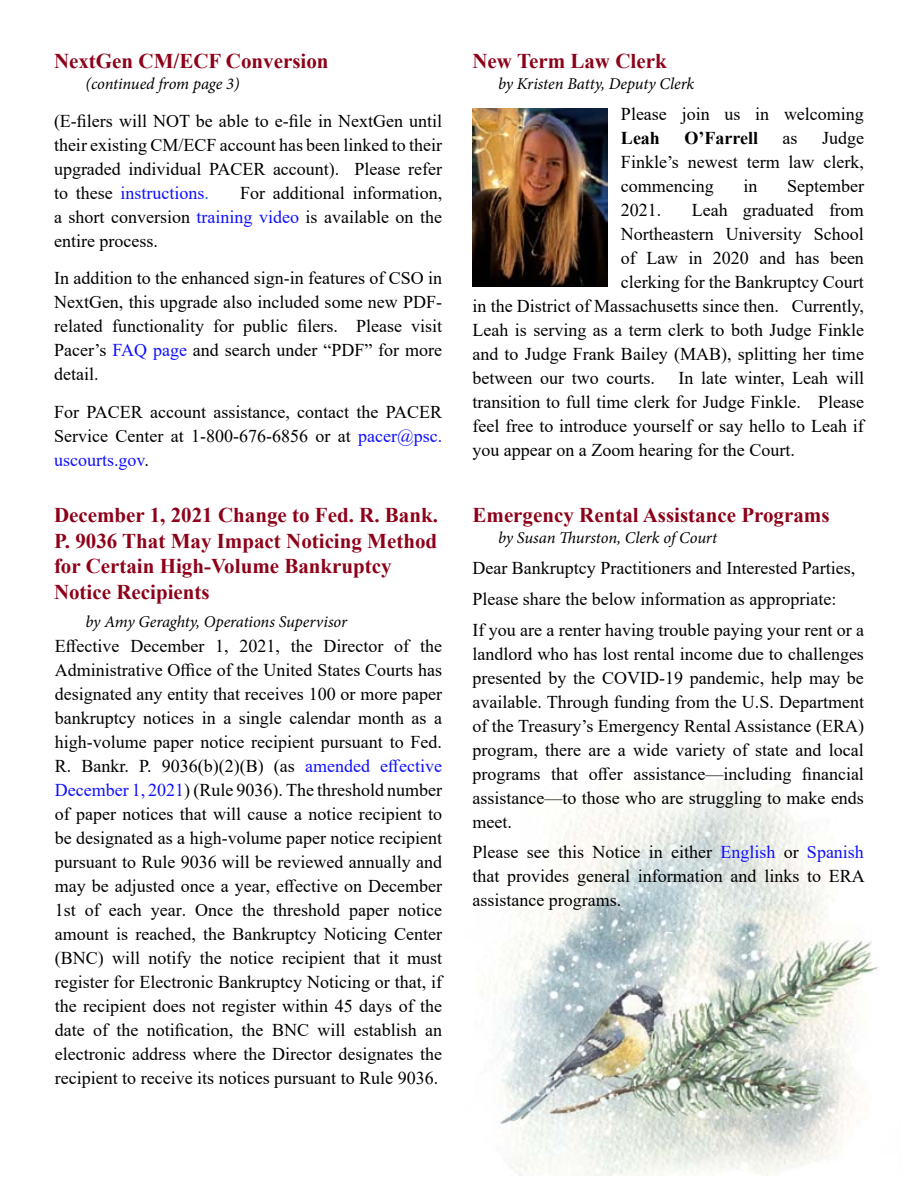
<style>
.page{position:relative;width:918px;height:1188px;background:#fff}
.page>*{position:absolute;margin:0;border:0;box-sizing:border-box;transform-origin:0 0}
.t1{font:700 21px/25.5px "Times New Roman";color:#8d0119}
.t2{font:18px/24px "Times New Roman";color:#000;text-align:justify}
.t3{font:700 18px "Times New Roman";color:#000}
.t4{font:italic 16.5px "Minion Pro";letter-spacing:-.005em;color:#000}
.s1{color:#100fff}
.s2{color:#0063c2}
</style>
<div class="page">
<img style="left:473px;top:108px;width:134px;height:179px">
<img style="left:480px;top:780px;width:399px;height:396px">
<p class="t1" style="left:54px;top:48px;width:276px">NextGen CM/ECF Conversion</p>
<p class="t4" style="left:86px;top:73px;width:155px">(continued from page 3)</p>
<p class="t2" style="left:54px;top:108px;width:390px">(E-filers will NOT be able to e-file in NextGen until their existing CM/ECF account has been linked to their upgraded individual PACER account). Please refer to these <span class="s1">instructions</span><span class="s2">.</span></p>
<p class="t2" style="left:54px;top:180px;width:390px;text-indent:186px">For additional information, a short conversion <span class="s1">training video</span> is available on the entire process.</p>
<p class="t2" style="left:54px;top:266px;width:390px">In addition to the enhanced sign-in features of CSO in NextGen, this upgrade also included some new PDF&shy;related functionality for public filers. Please visit Pacer’s <span class="s1">FAQ page</span> and search under “PDF” for more detail.</p>
<p class="t2" style="left:54px;top:399px;width:390px">For PACER account assistance, contact the PACER Service Center at 1-800-676-6856 or at <span class="s1">pacer@psc. uscourts.gov</span>.</p>
<p class="t1" style="left:54px;top:502px;width:385px">December 1, 2021 Change to Fed. R. Bank.<br>P. 9036 That May Impact Noticing Method for Certain High-Volume Bankruptcy Notice Recipients</p>
<p class="t4" style="left:86px;top:611px;width:263px">by Amy Geraghty, Operations Supervisor</p>
<p class="t2" style="left:55px;top:634px;width:389px">Effective December 1, 2021, the Director of the Administrative Office of the United States Courts has designated any entity that receives 100 or more paper bankruptcy notices in a single calendar month as a high-volume paper notice recipient pursuant to Fed.<br>R. Bankr. P. 9036(b)(2)(B) (as <span class="s1">amended effective December 1, 2021</span>) (Rule 9036). The threshold number of paper notices that will cause a notice recipient to be designated as a high-volume paper notice recipient pursuant to Rule 9036 will be reviewed annually and may be adjusted once a year, effective on December 1st of each year. Once the threshold paper notice amount is reached, the Bankruptcy Noticing Center (BNC) will notify the notice recipient that it must register for Electronic Bankruptcy Noticing or that, if the recipient does not register within 45 days of the date of the notification, the BNC will establish an electronic address where the Director designates the recipient to receive its notices pursuant to Rule 9036.</p>
<p class="t1" style="left:472px;top:48px;width:196px">New Term Law Clerk</p>
<p class="t4" style="left:498px;top:73px;width:198px">by Kristen Batty, Deputy Clerk</p>
<p class="t2" style="left:621px;top:102px;width:244px">Please join us in welcoming</p>
<p class="t3" style="left:621px;top:125px;width:41px">Leah</p>
<p class="t3" style="left:684px;top:125px;width:75px">O’Farrell</p>
<p class="t2" style="left:783px;top:126px;width:16px">as</p>
<p class="t2" style="left:621px;top:126px;width:245px;text-indent:201px">Judge Finkle’s newest term law clerk, commencing</p>
<p class="t2" style="left:743px;top:174px;width:16px">in</p>
<p class="t2" style="left:787px;top:174px;width:78px">September</p>
<p class="t2" style="left:621px;top:198px;width:42px">2021.</p>
<p class="t2" style="left:692px;top:198px;width:174px">Leah graduated from</p>
<p class="t2" style="left:621px;top:222px;width:245px">Northeastern University School</p>
<p class="t2" style="left:621px;top:246px;width:244px">of Law in 2020 and has been</p>
<p class="t2" style="left:621px;top:270px;width:244px">clerking for the Bankruptcy Court</p>
<p class="t2" style="left:472px;top:294px;width:393px">in the District of Massachusetts since then. Currently,</p>
<p class="t2" style="left:472px;top:318px;width:393px">Leah is serving as a term clerk to both Judge Finkle</p>
<p class="t2" style="left:472px;top:342px;width:393px">and to Judge Frank Bailey (MAB), splitting her time</p>
<p class="t2" style="left:472px;top:366px;width:184px">between our two courts.</p>
<p class="t2" style="left:472px;top:366px;width:393px;text-indent:206px">In late winter, Leah will transition to full time clerk for Judge Finkle. Please feel free to introduce yourself or say hello to Leah if you appear on a Zoom hearing for the Court.</p>
<p class="t1" style="left:472px;top:502px;width:359px">Emergency Rental Assistance Programs</p>
<p class="t4" style="left:498px;top:527px;width:221px">by Susan Thurston, Clerk of Court</p>
<p class="t2" style="left:472px;top:552px;width:393px;line-height:30.8px;text-align:left">Dear Bankruptcy Practitioners and Interested Parties,<br>Please share the below information as appropriate:<br>If you are a renter having trouble paying your rent or a</p>
<p class="t2" style="left:472px;top:641px;width:393px">landlord who has lost rental income due to challenges presented by the COVID-19 pandemic, help may be available. Through funding from the U.S. Department of the Treasury’s Emergency Rental Assistance (ERA) program, there are a wide variety of state and local programs that offer assistance—including financial assistance—to those who are struggling to make ends meet.</p>
<p class="t2" style="left:472px;top:840px;width:394px">Please see this Notice in either <span class="s1">English</span> or <span class="s1">Spanish </span>that provides general information and links to ERA assistance programs.</p>
</div>
